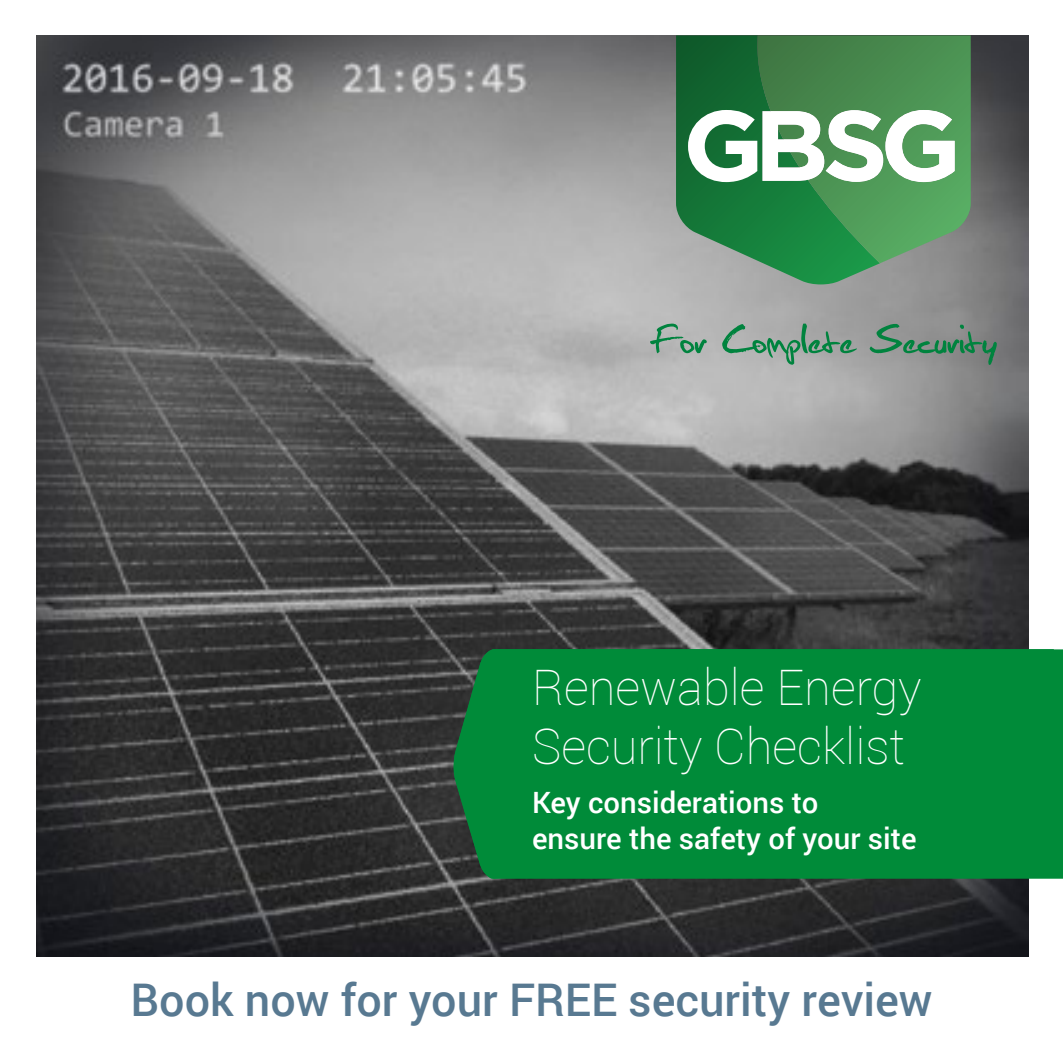
<style>
.page{position:relative;width:1063px;height:1063px;background:#fff}
.page>*{position:absolute;margin:0;border:0;box-sizing:border-box;transform-origin:0 0}
.t1{font:100 49px/58.8px "Roboto";color:#fff}
.t2{font:500 45px "Roboto";color:#587991}
.t3{font:500 29.25px/35.2px "Roboto";color:#fff}
</style>
<div class="page">
<img style="left:36px;top:35px;width:992px;height:922px">
<svg style="left:676px;top:35px;width:295px;height:249px"></svg>
<svg style="left:756px;top:35px;width:215px;height:228px"></svg>
<svg style="left:688px;top:110px;width:267px;height:72px"></svg>
<div style="left:453px;top:649px;width:601px;height:232px;background:#008b39"></div>
<svg style="left:650px;top:324px;width:57px;height:29px"></svg>
<svg style="left:722px;top:324px;width:135px;height:41px"></svg>
<svg style="left:870px;top:324px;width:127px;height:41px"></svg>
<h1 class="t1" style="left:532px;top:657px;width:391px">Renewable Energy<br>Security Checklist</h1>
<p class="t3" style="left:532px;top:784px;width:386px">Key considerations to<br>ensure the safety of your site</p>
<h2 class="t2" style="left:130px;top:969px;width:804px">Book now for your FREE security review</h2>
</div>
